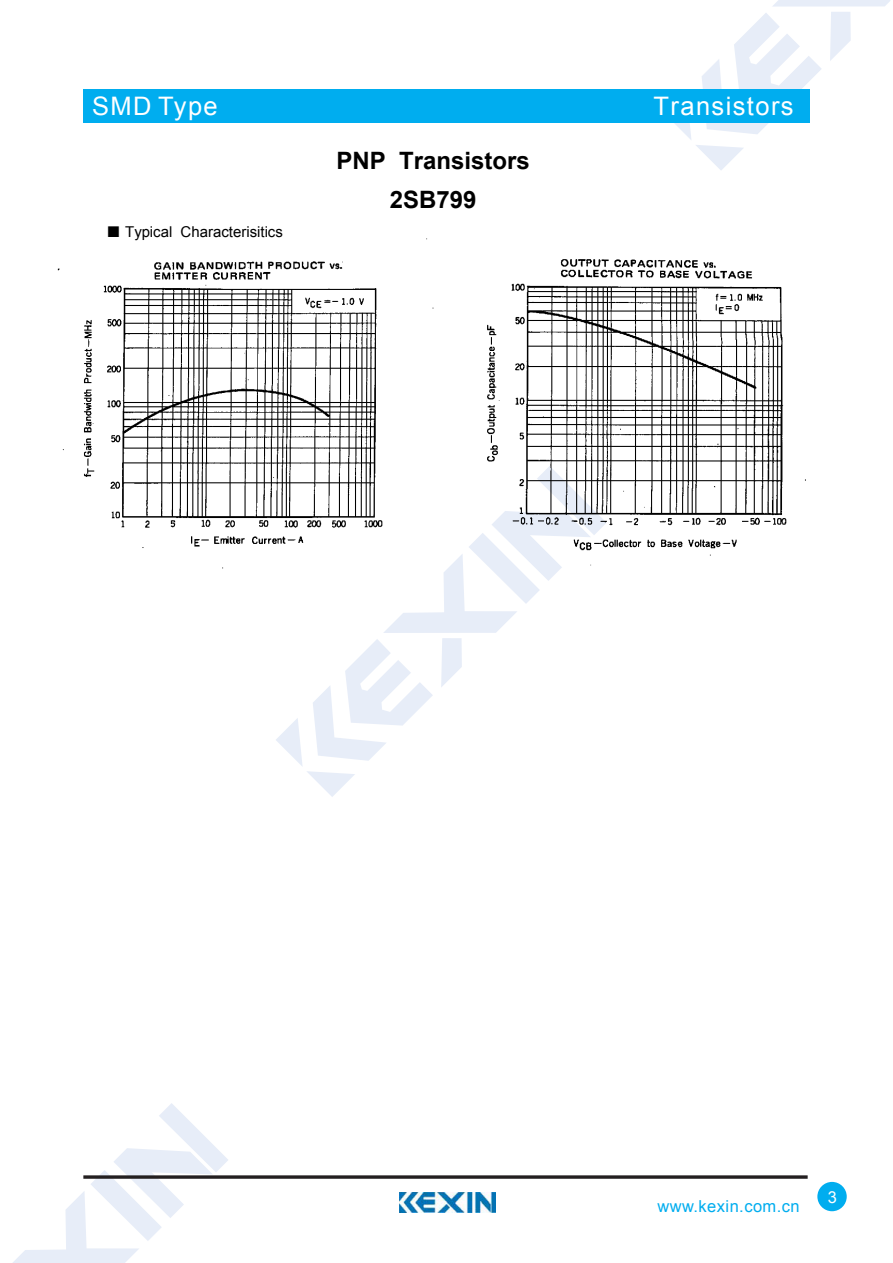
<style>
.page{position:relative;width:893px;height:1263px;background:#fff}
.page>*{position:absolute;margin:0;border:0;box-sizing:border-box;transform-origin:0 0}
.t1{font:25.5px "Arial";letter-spacing:.055em;color:#fff}
.t2{font:700 24px/39.3px "Arial";color:#000;text-align:center}
.t3{font:16.5px "Arial";letter-spacing:.025em;color:#00adef}
.t4{font:16.5px "Arial";color:#fff}
.t5{font:15px "Arial";color:#000}
.s1{font-family:"Sim Sun"}
</style>
<div class="page">
<svg style="left:276px;top:599px;width:254px;height:198px"></svg>
<svg style="left:674px;top:0;width:216px;height:170px"></svg>
<svg style="left:13px;top:1103px;width:215px;height:160px"></svg>
<div style="left:83px;top:89px;width:726px;height:34px;background:#00adef"></div>
<svg style="left:83px;top:1175px;width:725px;height:4px"></svg>
<div style="left:817px;top:1182px;width:30px;height:29px;background:#00adef;border-radius:50%"></div>
<img style="left:400px;top:1193px;width:95px;height:20px">
<img style="left:57px;top:238px;width:749px;height:361px">
<h1 class="t1" style="left:92px;top:89px;width:127px">SMD Type</h1>
<p class="t5" style="left:106px;top:222px;width:178px"><span class="s1">■</span> Typical Characterisitics</p>
<h2 class="t2" style="left:337px;top:141px;width:195px">PNP Transistors<br>2SB799</h2>
<h1 class="t1" style="left:654px;top:89px;width:141px">Transistors</h1>
<p class="t3" style="left:657px;top:1196px;width:144px">www.kexin.com.cn</p>
<p class="t4" style="left:828px;top:1186px;width:11px">3</p>
</div>
